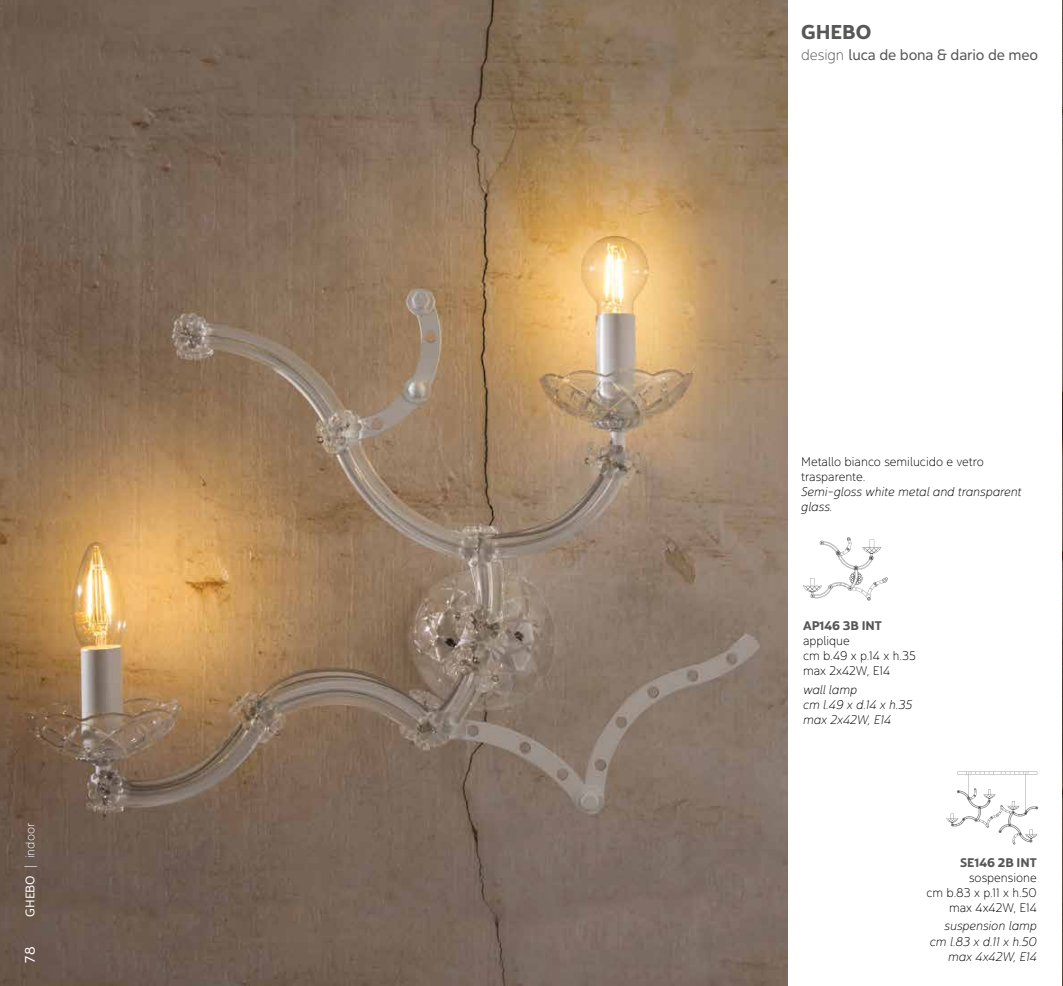
<style>
.page{position:relative;width:1063px;height:986px;background:#fff}
.page>*{position:absolute;margin:0;border:0;box-sizing:border-box;transform-origin:0 0}
.t1{font:20px "Yorkten Nor Bol";color:#575756}
.t2{font:15px "Yorkten Nor Reg";letter-spacing:-.01em;color:#575756}
.t3{font:13.75px "Yorkten Nor Reg";color:#fff}
.t4{font:12.5px/15px "Yorkten Nor Thi It";color:#000}
.t5{font:12.5px/15px "Yorkten Nor Thi";color:#000}
.t6{font:12.5px "Yorkten Nor Bol";color:#575756}
.t7{font:12.5px "Yorkten Nor Thi";color:#fff}
.s1{font-family:"Yorkten Nor Reg"}
.s2{font-family:"Yorkten Nor Thi"}
</style>
<div class="page">
<img style="left:0;top:0;width:788px;height:985px">
<img style="left:1062px;top:0;width:1px;height:985px">
<svg style="left:803px;top:537px;width:85px;height:63px"></svg>
<svg style="left:946px;top:771px;width:92px;height:73px"></svg>
<p class="t7" style="left:23px;top:916px;width:95px;rotate:-90deg"><span class="s1">GHEBO</span> | indoor</p>
<p class="t3" style="left:21px;top:962px;width:18px;rotate:-90deg">78</p>
<h1 class="t1" style="left:801px;top:19px;width:72px">GHEBO</h1>
<p class="t2" style="left:801px;top:45px;width:239px"><span class="s2">design</span> luca de bona &amp; dario de meo</p>
<p class="t5" style="left:801px;top:453px;width:184px">Metallo bianco semilucido e vetro trasparente.</p>
<p class="t4" style="left:801px;top:483px;width:222px">Semi-gloss white metal and transparent glass.</p>
<p class="t6" style="left:803px;top:617px;width:80px">AP146 3B INT</p>
<p class="t5" style="left:803px;top:633px;width:114px">applique<br>cm b.49 x p.14 x h.35 max 2x42W, E14</p>
<p class="t4" style="left:803px;top:681px;width:111px">wall lamp<br>cm l.49 x d.14 x h.35 max 2x42W, E14</p>
<p class="t6" style="left:960px;top:853px;width:78px">SE146 2B INT</p>
<p class="t5" style="left:926px;top:869px;width:112px;text-align:right">sospensione<br>cm b.83 x p.11 x h.50 max 4x42W, E14</p>
<p class="t4" style="left:930px;top:918px;width:108px;text-align:right">suspension lamp cm l.83 x d.11 x h.50 max 4x42W, E14</p>
</div>
